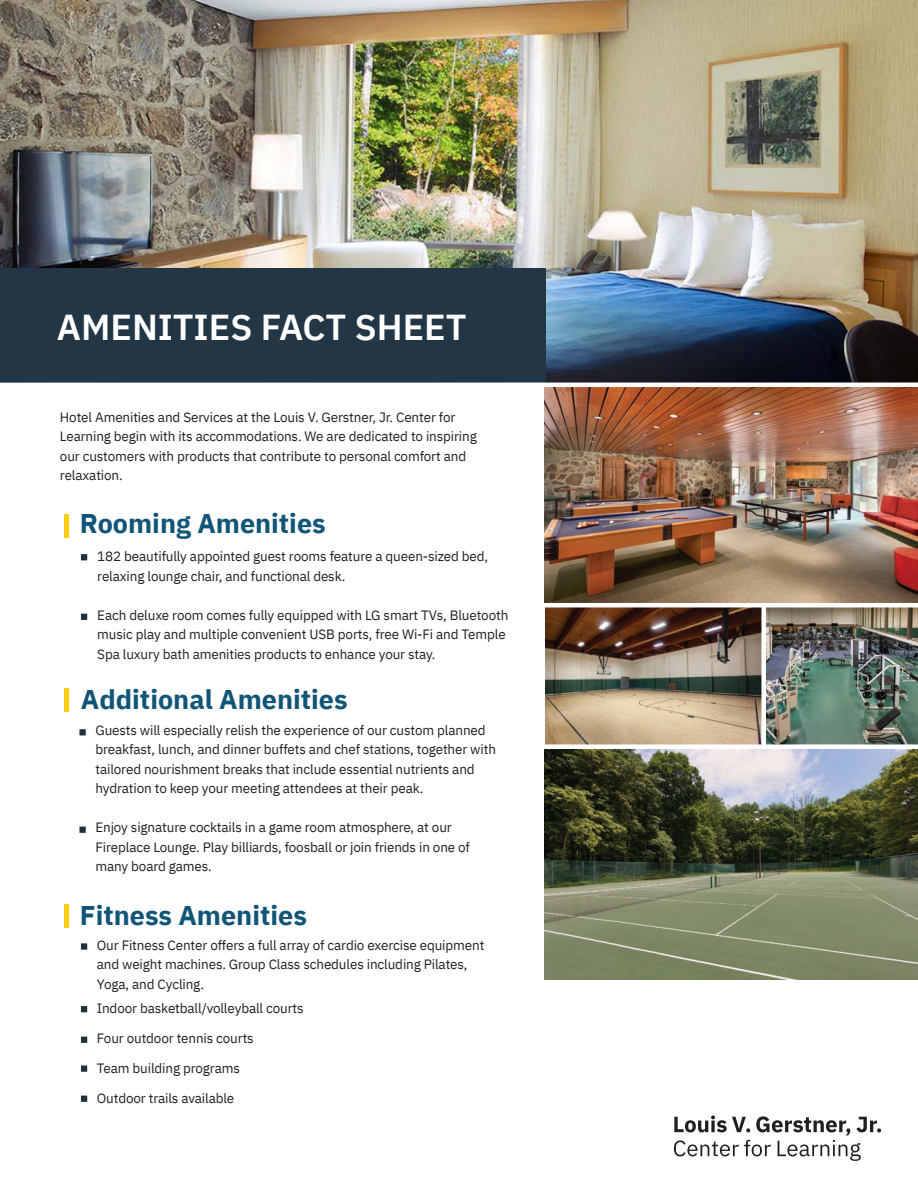
<style>
.page{position:relative;width:918px;height:1188px;background:#fff}
.page>*{position:absolute;margin:0;border:0;box-sizing:border-box;transform-origin:0 0}
.t1{font:600 36px "IBM Plex Sans";color:#fff}
.t2{font:700 27px "IBM Plex Sans";color:#105577}
.t3{font:13.5px/19.5px "IBM Plex Sans";letter-spacing:-.01em;color:#231f20}
</style>
<div class="page">
<img style="left:545px;top:749px;width:373px;height:230px">
<img style="left:0;top:0;width:918px;height:383px">
<div style="left:0;top:268px;width:545px;height:114px;background:#223645"></div>
<img style="left:545px;top:387px;width:373px;height:216px">
<img style="left:766px;top:607px;width:152px;height:137px">
<img style="left:545px;top:607px;width:216px;height:137px">
<svg style="left:674px;top:1116px;width:207px;height:45px"></svg>
<svg style="left:81px;top:554px;width:6px;height:6px"></svg>
<svg style="left:81px;top:614px;width:6px;height:6px"></svg>
<div style="left:64px;top:514px;width:5px;height:24px;background:#fece08"></div>
<div style="left:64px;top:688px;width:5px;height:24px;background:#fece08"></div>
<div style="left:64px;top:904px;width:5px;height:24px;background:#fece08"></div>
<svg style="left:79px;top:729px;width:7px;height:7px"></svg>
<svg style="left:79px;top:827px;width:7px;height:6px"></svg>
<svg style="left:81px;top:943px;width:6px;height:7px"></svg>
<svg style="left:81px;top:1006px;width:6px;height:6px"></svg>
<svg style="left:81px;top:1037px;width:6px;height:6px"></svg>
<svg style="left:81px;top:1065px;width:6px;height:7px"></svg>
<svg style="left:81px;top:1096px;width:6px;height:6px"></svg>
<p class="t1" style="left:57px;top:299px;width:411px">AMENITIES FACT SHEET</p>
<p class="t3" style="left:60px;top:406px;width:418px">Hotel Amenities and Services at the Louis V. Gerstner, Jr. Center for Learning begin with its accommodations. We are dedicated to inspiring our customers with products that contribute to personal comfort and relaxation.</p>
<p class="t2" style="left:80px;top:501px;width:247px">Rooming Amenities</p>
<p class="t3" style="left:97px;top:545px;width:392px">182 beautifully appointed guest rooms feature a queen-sized bed, relaxing lounge chair, and functional desk.</p>
<p class="t3" style="left:97px;top:604px;width:413px">Each deluxe room comes fully equipped with LG smart TVs, Bluetooth music play and multiple convenient USB ports, free Wi-Fi and Temple<br>Spa luxury bath amenities products to enhance your stay.</p>
<p class="t2" style="left:81px;top:678px;width:268px">Additional Amenities</p>
<p class="t3" style="left:95px;top:719px;width:402px">Guests will especially relish the experience of our custom planned breakfast, lunch, and dinner buffets and chef stations, together with tailored nourishment breaks that include essential nutrients and hydration to keep your meeting attendees at their peak.</p>
<p class="t3" style="left:95px;top:817px;width:376px">Enjoy signature cocktails in a game room atmosphere, at our<br>Fireplace Lounge. Play billiards, foosball or join friends in one of many board games.</p>
<p class="t2" style="left:80px;top:894px;width:228px">Fitness Amenities</p>
<p class="t3" style="left:97px;top:934px;width:389px">Our Fitness Center offers a full array of cardio exercise equipment and weight machines. Group Class schedules including Pilates,<br>Yoga, and Cycling.</p>
<p class="t3" style="left:97px;top:997px;width:208px">Indoor basketball/volleyball courts</p>
<p class="t3" style="left:97px;top:1027px;width:159px">Four outdoor tennis courts</p>
<p class="t3" style="left:97px;top:1057px;width:145px">Team building programs</p>
<p class="t3" style="left:97px;top:1087px;width:139px">Outdoor trails available</p>
</div>
